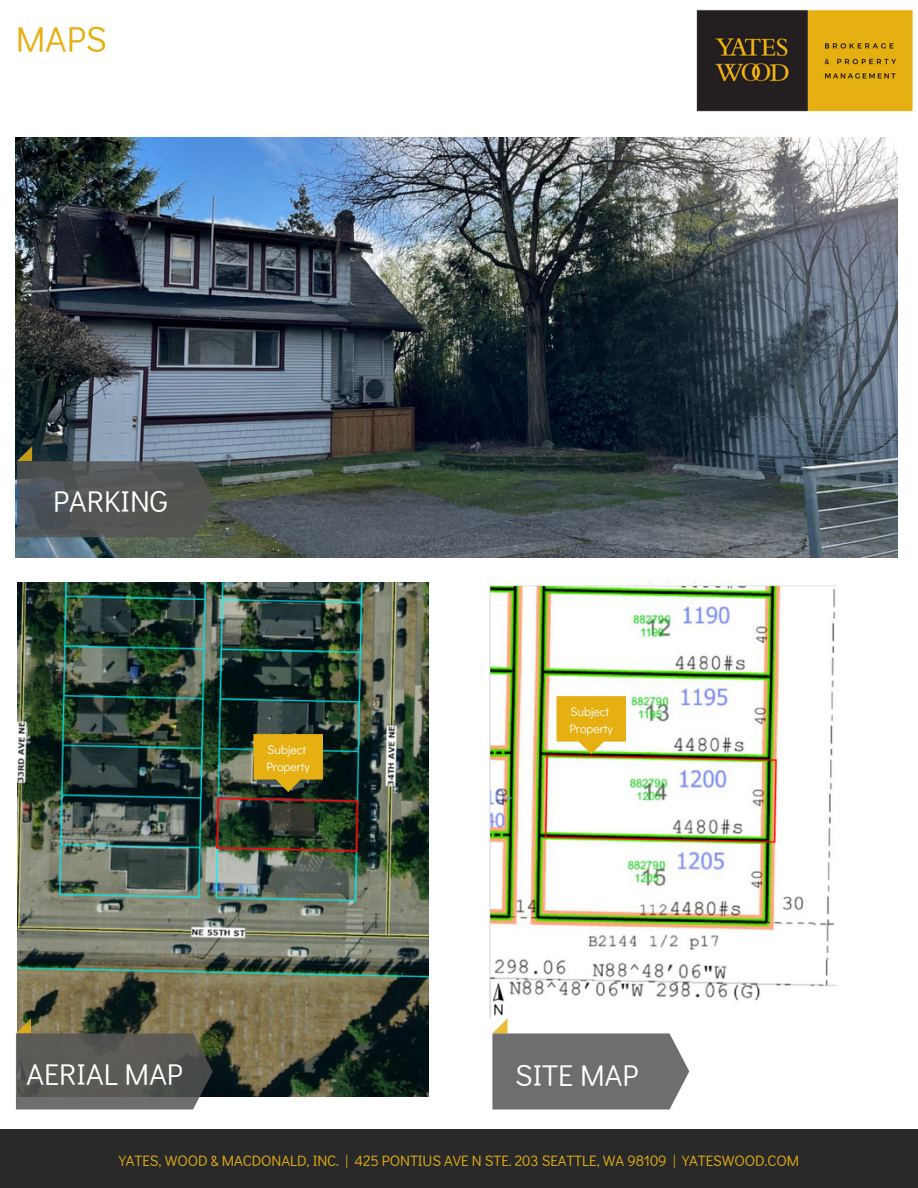
<style>
.page{position:relative;width:918px;height:1188px;background:#fff}
.page>*{position:absolute;margin:0;border:0;box-sizing:border-box;transform-origin:0 0}
.t1{font:36px "Didact Gothic";color:#e6b012}
.t2{font:30px "Didact Gothic";color:#fffffe}
.t3{font:15px "Didact Gothic";letter-spacing:-.005em;color:#e6b012}
.t4{font:12.15px "Didact Gothic";color:#fff}
</style>
<div class="page">
<div style="left:0;top:1129px;width:918px;height:59px;background:#292929"></div>
<img style="left:696px;top:9px;width:217px;height:103px">
<img style="left:17px;top:582px;width:412px;height:514px">
<svg style="left:253px;top:734px;width:70px;height:58px;background:#c29918"></svg>
<img style="left:16px;top:138px;width:882px;height:419px">
<img style="left:489px;top:582px;width:347px;height:437px">
<svg style="left:556px;top:696px;width:70px;height:58px;background:#e1ba30"></svg>
<svg style="left:16px;top:1018px;width:197px;height:92px;background:#5e5d54"></svg>
<svg style="left:17px;top:446px;width:197px;height:91px;background:#555b5d"></svg>
<svg style="left:492px;top:1018px;width:197px;height:92px"></svg>
<p class="t1" style="left:16px;top:14px;width:93px">MAPS</p>
<p class="t2" style="left:53px;top:481px;width:116px">PARKING</p>
<p class="t4" style="left:268px;top:742px;width:40px">Subject</p>
<p class="t4" style="left:266px;top:759px;width:45px">Property</p>
<p class="t2" style="left:27px;top:1053px;width:158px">AERIAL MAP</p>
<p class="t4" style="left:571px;top:704px;width:40px">Subject</p>
<p class="t4" style="left:569px;top:721px;width:45px">Property</p>
<p class="t2" style="left:515px;top:1055px;width:125px">SITE MAP</p>
<p class="t3" style="left:119px;top:1151px;width:682px">YATES, WOOD &amp; MACDONALD, INC. | 425 PONTIUS AVE N STE. 203 SEATTLE, WA 98109 | YATESWOOD.COM</p>
</div>
